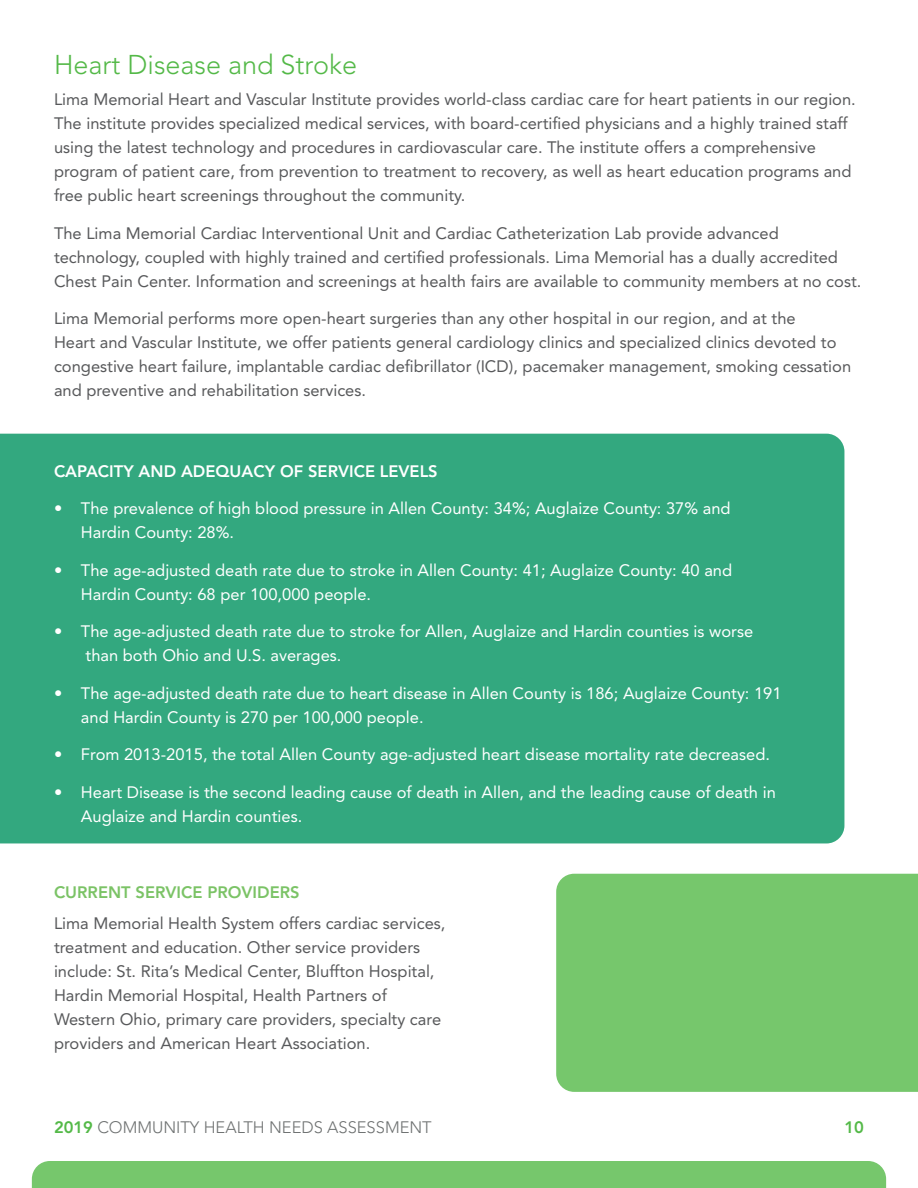
<style>
.page{position:relative;width:918px;height:1188px;background:#fff}
.page>*{position:absolute;margin:0;border:0;box-sizing:border-box;transform-origin:0 0}
.t1{font:300 27px "Avenir LT Std";color:#54b948}
.t2{font:16.5px/24px "Avenir LT Std";color:#58595b}
.t3{font:16.5px/24px "Avenir LT Std";color:#fff}
.t4{font:800 16.5px "Avenir LT Std";color:#fff}
.t5{font:300 16.5px "Avenir LT Std";color:#6e7171}
.t6{font:800 16.5px "Avenir LT Std";color:#7bc366}
.t7{font:800 16.5px "Avenir LT Std";color:#54b948}
.s1{font-weight:800;color:#54b948}
</style>
<div class="page">
<div style="left:0;top:434px;width:844px;height:409px;background:#33a87f"></div>
<div style="left:556px;top:874px;width:362px;height:218px;background:#76c76c"></div>
<div style="left:32px;top:1161px;width:854px;height:27px;background:#76c76c"></div>
<h2 class="t1" style="left:54px;top:49px;width:305px">Heart Disease and Stroke</h2>
<p class="t2" style="left:54px;top:88px;width:803px">Lima Memorial Heart and Vascular Institute provides world-class cardiac care for heart patients in our region.<br>The institute provides specialized medical services, with board-certifed physicians and a highly trained staff using the latest technology and procedures in cardiovascular care. The institute offers a comprehensive program of patient care, from prevention to treatment to recovery, as well as heart education programs and free public heart screenings throughout the community.</p>
<p class="t2" style="left:54px;top:221px;width:809px">The Lima Memorial Cardiac Interventional Unit and Cardiac Catheterization Lab provide advanced technology, coupled with highly trained and certifed professionals. Lima Memorial has a dually accredited<br>Chest Pain Center. Information and screenings at health fairs are available to community members at no cost.</p>
<p class="t2" style="left:54px;top:307px;width:799px">Lima Memorial performs more open-heart surgeries than any other hospital in our region, and at the<br>Heart and Vascular Institute, we offer patients general cardiology clinics and specialized clinics devoted to congestive heart failure, implantable cardiac defbrillator (ICD), pacemaker management, smoking cessation and preventive and rehabilitation services.</p>
<p class="t4" style="left:54px;top:461px;width:385px">CAPACITY AND ADEQUACY OF SERVICE LEVELS</p>
<p class="t3" style="left:81px;top:497px;width:651px;text-indent:-27px">• The prevalence of high blood pressure in Allen County: 34%; Auglaize County: 37% and<br>Hardin County: 28%.</p>
<p class="t3" style="left:81px;top:558px;width:653px;text-indent:-27px">• The age-adjusted death rate due to stroke in Allen County: 41; Auglaize County: 40 and<br>Hardin County: 68 per 100,000 people.</p>
<p class="t3" style="left:86px;top:620px;width:669px;text-indent:-32px">• The age-adjusted death rate due to stroke for Allen, Auglaize and Hardin counties is worse than both Ohio and U.S. averages.</p>
<p class="t3" style="left:81px;top:681px;width:702px;text-indent:-27px">• The age-adjusted death rate due to heart disease in Allen County is 186; Auglaize County: 191 and Hardin County is 270 per 100,000 people.</p>
<p class="t3" style="left:54px;top:743px;width:718px">• From 2013-2015, the total Allen County age-adjusted heart disease mortality rate decreased.</p>
<p class="t3" style="left:81px;top:780px;width:696px;text-indent:-27px">• Heart Disease is the second leading cause of death in Allen, and the leading cause of death in<br>Auglaize and Hardin counties.</p>
<p class="t6" style="left:54px;top:882px;width:247px">CURRENT SERVICE PROVIDERS</p>
<p class="t2" style="left:54px;top:911px;width:393px">Lima Memorial Health System offers cardiac services, treatment and education. Other service providers include: St. Rita’s Medical Center, Bluffton Hospital, Hardin Memorial Hospital, Health Partners of Western Ohio, primary care providers, specialty care providers and American Heart Association.</p>
<p class="t5" style="left:54px;top:1117px;width:379px"><span class="s1">2019</span> COMMUNITY HEALTH NEEDS ASSESSMENT</p>
<p class="t7" style="left:844px;top:1117px;width:21px">10</p>
</div>
